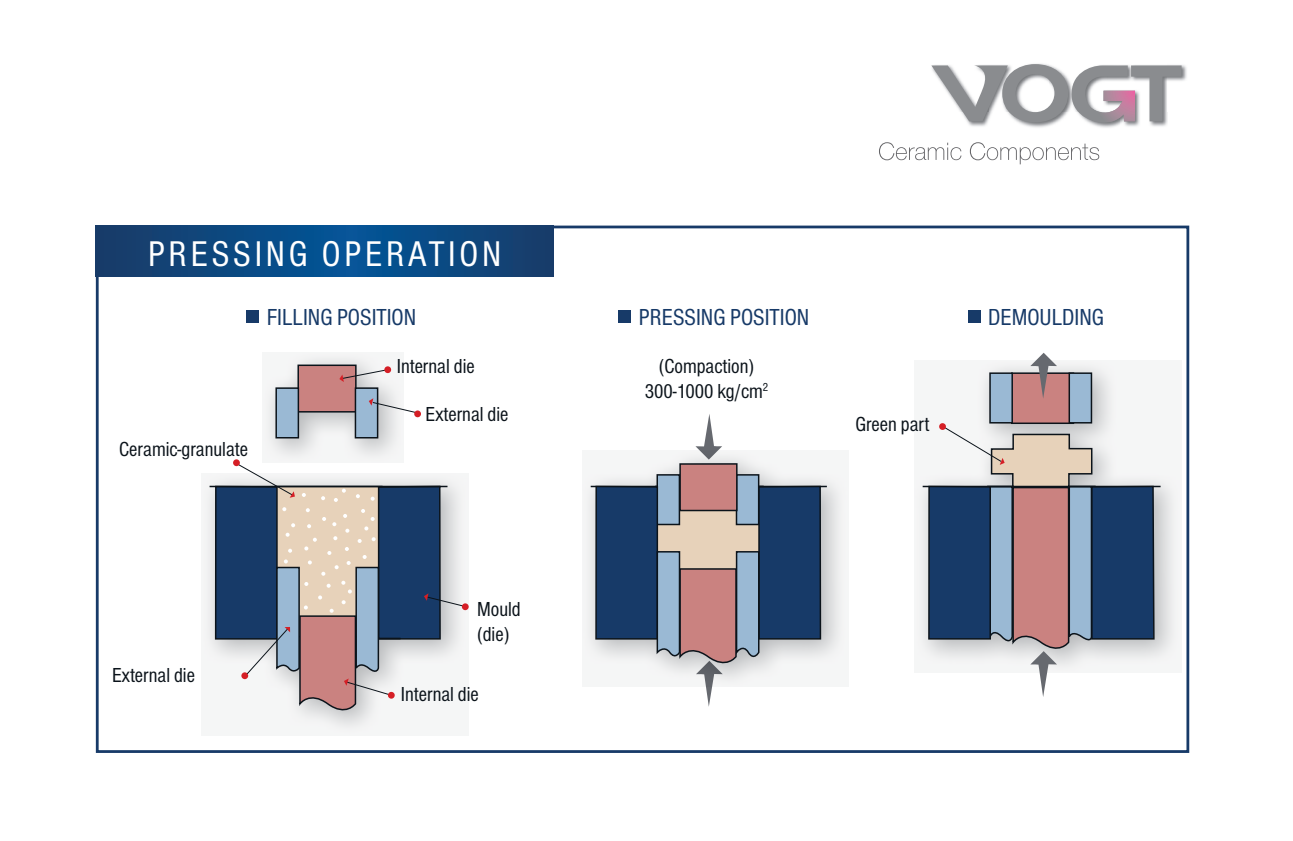
<style>
.page{position:relative;width:1293px;height:841px;background:#fff}
.page>*{position:absolute;margin:0;border:0;box-sizing:border-box;transform-origin:0 0}
.t1{font:condensed 36.9px "Nimbus Sans T";letter-spacing:.1em;color:#fff}
.t2{font:condensed 24px "Nimbus Sans T";color:#173a68}
.t3{font:condensed 21px/25.2px "Nimbus Sans T";color:#0b131a}
</style>
<div class="page">
<svg style="left:879px;top:142px;width:220px;height:22px"></svg>
<img style="left:974px;top:63px;width:213px;height:65px">
<svg style="left:931px;top:64px;width:251px;height:62px"></svg>
<svg style="left:96px;top:226px;width:457px;height:51px;background:#0d487f"></svg>
<svg style="left:915px;top:361px;width:264px;height:301px;fill:#f5f6f6"></svg>
<div style="left:1012px;top:373px;width:61px;height:50px;background:#ca8280"></div>
<div style="left:1011px;top:372px;width:63px;height:52px;border:1px solid #0b131a"></div>
<div style="left:990px;top:373px;width:22px;height:50px;background:#9ab9d4"></div>
<div style="left:989px;top:372px;width:24px;height:51px;border:1px solid #0b131a"></div>
<div style="left:1069px;top:373px;width:22px;height:50px;background:#9ab9d4"></div>
<div style="left:1069px;top:372px;width:23px;height:51px;border:1px solid #0b131a"></div>
<div style="left:201px;top:473px;width:268px;height:262px;background:#f5f6f6"></div>
<svg style="left:264px;top:353px;width:138px;height:109px;fill:#f1f1f2"></svg>
<div style="left:299px;top:366px;width:56px;height:45px;background:#ca8280"></div>
<div style="left:297px;top:364px;width:60px;height:48px;border:1px solid #0b131a"></div>
<div style="left:276px;top:388px;width:22px;height:50px;background:#9ab9d4"></div>
<div style="left:275px;top:387px;width:24px;height:51px;border:1px solid #0b131a"></div>
<div style="left:355px;top:388px;width:23px;height:50px;background:#9ab9d4"></div>
<div style="left:355px;top:387px;width:23px;height:51px;border:1px solid #0b131a"></div>
<div style="left:414px;top:410px;width:7px;height:7px;background:#d51f26;border-radius:50%"></div>
<div style="left:233px;top:459px;width:7px;height:7px;background:#d51f26;border-radius:50%"></div>
<svg style="left:339px;top:366px;width:53px;height:16px"></svg>
<svg style="left:369px;top:398px;width:50px;height:16px"></svg>
<div style="left:968px;top:310px;width:13px;height:13px;background:#173a68"></div>
<svg style="left:695px;top:414px;width:27px;height:36px"></svg>
<svg style="left:921px;top:423px;width:241px;height:274px"></svg>
<svg style="left:583px;top:450px;width:263px;height:212px;fill:#f4f4f4"></svg>
<div style="left:657px;top:475px;width:22px;height:49px;background:#9ab9d4"></div>
<div style="left:657px;top:474px;width:23px;height:51px;border:1px solid #0b131a"></div>
<div style="left:737px;top:475px;width:22px;height:49px;background:#9ab9d4"></div>
<div style="left:736px;top:474px;width:23px;height:51px;border:1px solid #0b131a"></div>
<div style="left:680px;top:464px;width:57px;height:46px;background:#ca8280"></div>
<div style="left:679px;top:463px;width:59px;height:48px;border:1px solid #0b131a"></div>
<svg style="left:589px;top:485px;width:239px;height:222px"></svg>
<svg style="left:1030px;top:353px;width:27px;height:45px"></svg>
<svg style="left:209px;top:463px;width:258px;height:254px"></svg>
<div style="left:246px;top:310px;width:13px;height:13px;background:#173a68"></div>
<div style="left:619px;top:310px;width:12px;height:13px;background:#173a68"></div>
<h1 class="t1" style="left:148px;top:232px;width:355px">PRESSING OPERATION</h1>
<p class="t2" style="left:267px;top:303px;width:151px">FILLING POSITION</p>
<p class="t2" style="left:639px;top:303px;width:172px">PRESSING POSITION</p>
<p class="t3" style="left:119px;top:436px;width:130px">Ceramic-granulate</p>
<p class="t3" style="left:397px;top:353px;width:79px">Internal die</p>
<p class="t3" style="left:426px;top:401px;width:84px">External die</p>
<p class="t3" style="left:645px;top:353px;width:125px;text-align:center">(Compaction)<br>300-1000 kg/cm<sup>2</sup></p>
<p class="t3" style="left:855px;top:411px;width:76px">Green part</p>
<p class="t3" style="left:112px;top:662px;width:84px">External die</p>
<p class="t3" style="left:477px;top:596px;width:45px">Mould (die)</p>
<p class="t3" style="left:401px;top:681px;width:79px">Internal die</p>
<p class="t2" style="left:988px;top:303px;width:117px">DEMOULDING</p>
</div>
